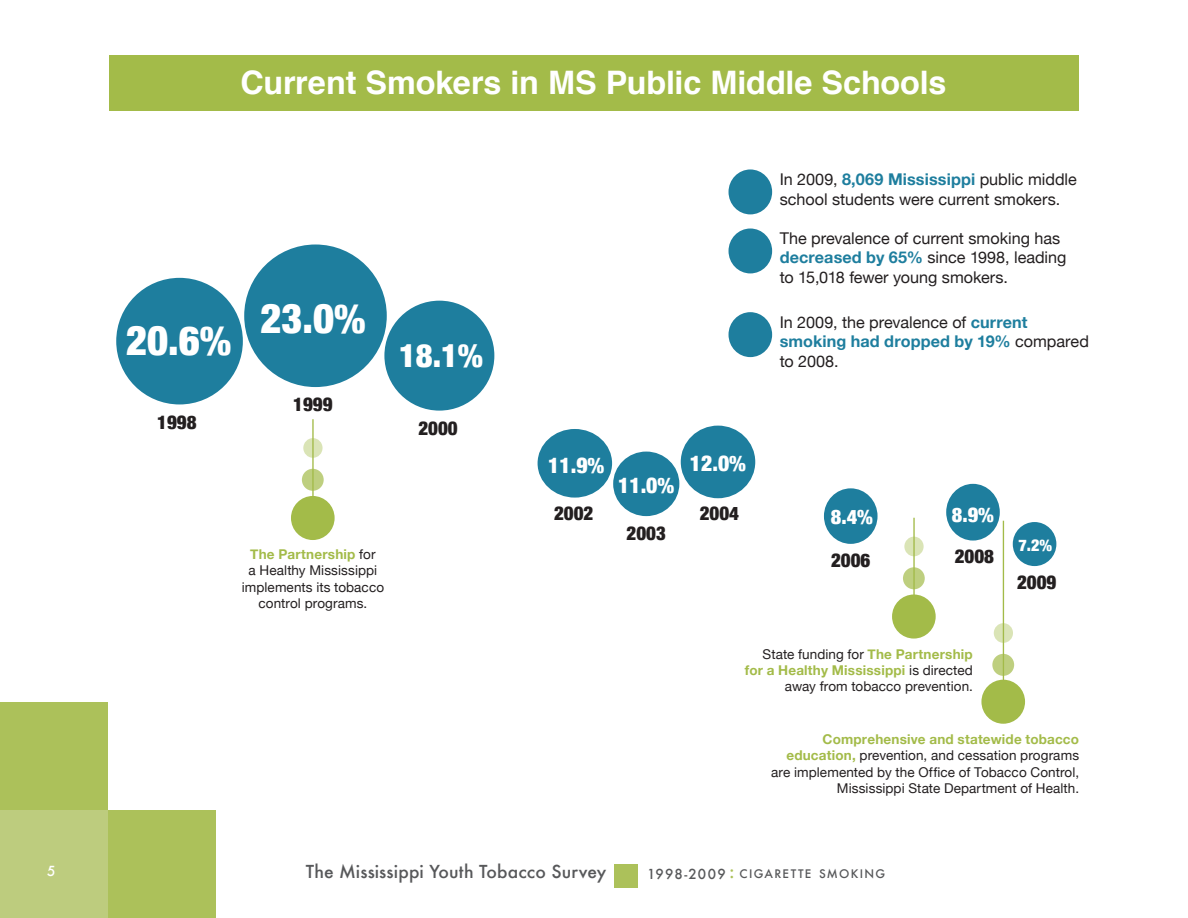
<style>
.page{position:relative;width:1188px;height:918px;background:#fff}
.page>*{position:absolute;margin:0;border:0;box-sizing:border-box;transform-origin:0 0}
.t1{font:900 condensed 40.5px "Helvetica Neue";color:#fff}
.t2{font:700 32.4px "Helvetica";letter-spacing:-.005em;color:#fff}
.t3{font:900 condensed 32.4px "Helvetica Neue";color:#fff}
.t4{font:900 condensed 21.6px "Helvetica Neue";color:#fff}
.t5{font:900 condensed 20.25px "Helvetica Neue";color:#fff}
.t6{font:900 condensed 18.9px "Helvetica Neue";color:#231f20}
.t7{font:500 18px "Futura";color:#acc15a}
.t8{font:500 17.55px "Futura";letter-spacing:.005em;color:#57585a}
.t9{font:16.2px/19.5px "Helvetica Neue";color:#231f20}
.t10{font:900 condensed 16.2px "Helvetica Neue";color:#fff}
.t11{font:500 13.65px "Futura";color:#fff}
.t12{font:13.5px/16.2px "Helvetica Neue";letter-spacing:.005em;color:#231f20;text-align:right}
.t13{font:500 13.5px "Futura";letter-spacing:.08em;color:#57585a}
.t14{font:500 11.55px "Futura";letter-spacing:.115em;color:#57585a}
.s1{font-weight:700;color:#a3bb49}
.s2{font-weight:700;color:#1e7e9e}
</style>
<div class="page">
<div style="left:0;top:702px;width:108px;height:108px;background:#acc15a"></div>
<div style="left:108px;top:810px;width:108px;height:108px;background:#acc15a"></div>
<div style="left:0;top:810px;width:108px;height:108px;background:#bdcc7e"></div>
<div style="left:614px;top:864px;width:24px;height:23px;background:#acc15a"></div>
<div style="left:116px;top:278px;width:127px;height:126px;background:#1e7e9e;border-radius:50%"></div>
<div style="left:244px;top:245px;width:143px;height:142px;background:#1e7e9e;border-radius:50%"></div>
<div style="left:109px;top:55px;width:970px;height:56px;background:#a3bb49"></div>
<div style="left:384px;top:301px;width:110px;height:110px;background:#1e7e9e;border-radius:50%"></div>
<div style="left:538px;top:429px;width:74px;height:69px;background:#1e7e9e;border-radius:50%"></div>
<div style="left:613px;top:452px;width:66px;height:64px;background:#1e7e9e;border-radius:50%"></div>
<div style="left:681px;top:426px;width:74px;height:72px;background:#1e7e9e;border-radius:50%"></div>
<div style="left:824px;top:488px;width:54px;height:56px;background:#1e7e9e;border-radius:50%"></div>
<div style="left:946px;top:484px;width:54px;height:57px;background:#1e7e9e;border-radius:50%"></div>
<div style="left:1013px;top:522px;width:43px;height:44px;background:#1e7e9e;border-radius:50%"></div>
<div style="left:729px;top:169px;width:43px;height:45px;background:#1e7e9e;border-radius:50%"></div>
<hr style="left:312px;top:419px;width:2px;height:103px;background:#a3bb49">
<div style="left:291px;top:496px;width:44px;height:44px;background:#a3bb49;border-radius:50%"></div>
<svg style="left:302px;top:469px;width:22px;height:22px"></svg>
<svg style="left:303px;top:438px;width:20px;height:20px"></svg>
<hr style="left:913px;top:518px;width:2px;height:103px;background:#a3bb49">
<div style="left:892px;top:595px;width:44px;height:44px;background:#a3bb49;border-radius:50%"></div>
<svg style="left:903px;top:567px;width:22px;height:22px"></svg>
<svg style="left:904px;top:537px;width:20px;height:19px"></svg>
<hr style="left:1003px;top:521px;width:1px;height:186px;background:#a3bb49">
<div style="left:981px;top:680px;width:44px;height:44px;background:#a3bb49;border-radius:50%"></div>
<svg style="left:992px;top:654px;width:22px;height:22px"></svg>
<svg style="left:994px;top:623px;width:19px;height:20px"></svg>
<div style="left:729px;top:312px;width:43px;height:45px;background:#1e7e9e;border-radius:50%"></div>
<div style="left:729px;top:229px;width:43px;height:44px;background:#1e7e9e;border-radius:50%"></div>
<h2 class="t2" style="left:241px;top:57px;width:708px">Current Smokers in MS Public Middle Schools</h2>
<h1 class="t1" style="left:126px;top:316px;width:107px">20.6%</h1>
<h3 class="t6" style="left:157px;top:411px;width:41px">1998</h3>
<h1 class="t1" style="left:261px;top:293px;width:107px">23.0%</h1>
<h3 class="t6" style="left:293px;top:393px;width:41px">1999</h3>
<h2 class="t3" style="left:399px;top:336px;width:86px">18.1%</h2>
<h3 class="t6" style="left:418px;top:416px;width:41px">2000</h3>
<p class="t12" style="left:242px;top:546px;width:144px;text-align:center"><span class="s1">The Partnership</span> for<br>a Healthy Mississippi implements its tobacco control programs.</p>
<p class="t9" style="left:780px;top:170px;width:299px">In 2009, <span class="s2">8,069 Mississippi</span> public middle school students were current smokers.</p>
<p class="t9" style="left:780px;top:228px;width:288px">The prevalence of current smoking has <span class="s2">decreased by 65%</span> since 1998, leading to 15,018 fewer young smokers.</p>
<p class="t9" style="left:780px;top:312px;width:311px">In 2009, the prevalence of <span class="s2">current smoking had dropped by 19%</span> compared to 2008.</p>
<h3 class="t4" style="left:548px;top:452px;width:58px">11.9%</h3>
<h3 class="t4" style="left:618px;top:472px;width:58px">11.0%</h3>
<h3 class="t4" style="left:690px;top:450px;width:58px">12.0%</h3>
<h3 class="t6" style="left:554px;top:502px;width:41px">2002</h3>
<h3 class="t5" style="left:831px;top:504px;width:44px">8.4%</h3>
<h3 class="t6" style="left:627px;top:522px;width:41px">2003</h3>
<h3 class="t6" style="left:700px;top:502px;width:41px">2004</h3>
<h3 class="t6" style="left:831px;top:549px;width:41px">2006</h3>
<h3 class="t5" style="left:952px;top:502px;width:44px">8.9%</h3>
<h3 class="t6" style="left:955px;top:545px;width:41px">2008</h3>
<p class="t10" style="left:1018px;top:535px;width:35px">7.2%</p>
<h3 class="t6" style="left:1017px;top:571px;width:41px">2009</h3>
<p class="t12" style="left:745px;top:646px;width:230px">State funding for <span class="s1">The Partnership for a Healthy Mississippi</span> is directed away from tobacco prevention.</p>
<p class="t12" style="left:771px;top:731px;width:309px"><span class="s1">Comprehensive and statewide tobacco education,</span> prevention, and cessation programs are implemented by the Office of Tobacco Control, Mississippi State Department of Health.</p>
<p class="t11" style="left:47px;top:862px;width:10px">5</p>
<p class="t8" style="left:306px;top:860px;width:302px">The Mississippi Youth Tobacco Survey</p>
<p class="t13" style="left:647px;top:865px;width:80px">1998-2009</p>
<p class="t7" style="left:729px;top:859px;width:7px">:</p>
<p class="t14" style="left:740px;top:866px;width:147px">CIGARETTE SMOKING</p>
</div>
